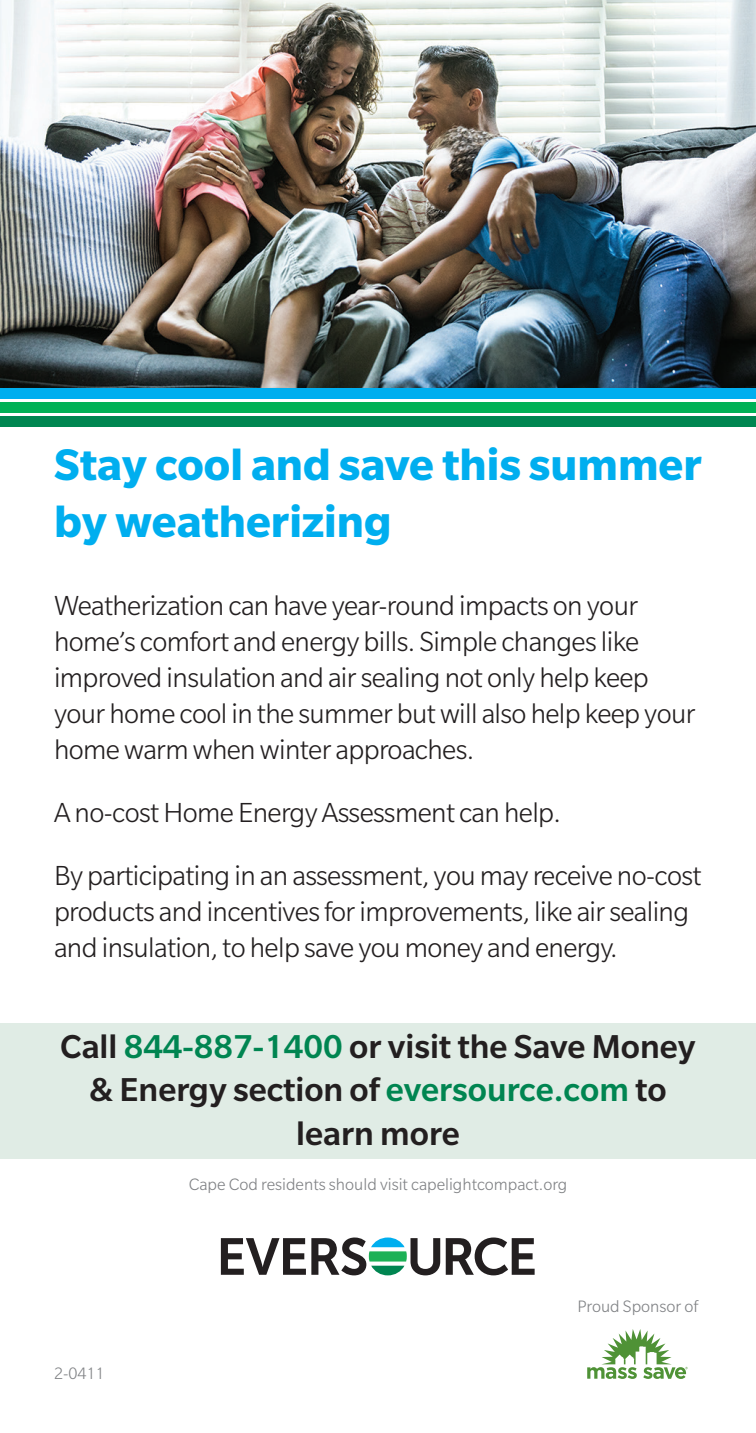
<style>
.page{position:relative;width:756px;height:1433px;background:#fff}
.page>*{position:absolute;margin:0;border:0;box-sizing:border-box;transform-origin:0 0}
.t1{font:700 48px/57.6px "Slate Pro";color:#00aeef}
.t2{font:500 36px/43.2px "Slate Pro";color:#231f20;text-align:center}
.t3{font:300 30px/36px "Slate Pro";letter-spacing:-.02em;color:#231f20}
.t4{font:300 18px "Slate Pro";color:#808285}
.s1{color:#008551}
</style>
<div class="page">
<div style="left:0;top:388px;width:756px;height:10px;background:#00aeef"></div>
<div style="left:0;top:402px;width:756px;height:10px;background:#00b156"></div>
<div style="left:0;top:416px;width:756px;height:10px;background:#008651"></div>
<svg style="left:221px;top:1237px;width:219px;height:38px"></svg>
<svg style="left:446px;top:1237px;width:89px;height:38px"></svg>
<svg style="left:587px;top:1329px;width:101px;height:49px"></svg>
<div style="left:0;top:1023px;width:756px;height:135px;background:#e0ece5"></div>
<img style="left:0;top:0;width:756px;height:388px">
<h1 class="t1" style="left:54px;top:435px;width:649px">Stay cool and save this summer by weatherizing</h1>
<p class="t3" style="left:54px;top:587px;width:643px">Weatherization can have year-round impacts on your home’s comfort and energy bills. Simple changes like improved insulation and air sealing not only help keep your home cool in the summer but will also help keep your home warm when winter approaches.</p>
<p class="t3" style="left:54px;top:780px;width:649px;line-height:63px">A no-cost Home Energy Assessment can help.<br>By participating in an assessment, you may receive no-cost</p>
<p class="t3" style="left:54px;top:893px;width:637px">products and incentives for improvements, like air sealing and insulation, to help save you money and energy.</p>
<p class="t2" style="left:60px;top:1024px;width:637px">Call <span class="s1">844-887-1400</span> or visit the Save Money &amp; Energy section of <span class="s1">eversource.com</span> to learn more</p>
<p class="t4" style="left:54px;top:1363px;width:52px">2-0411</p>
<p class="t4" style="left:189px;top:1174px;width:380px">Cape Cod residents should visit capelightcompact.org</p>
<p class="t4" style="left:578px;top:1296px;width:122px">Proud Sponsor of</p>
</div>
